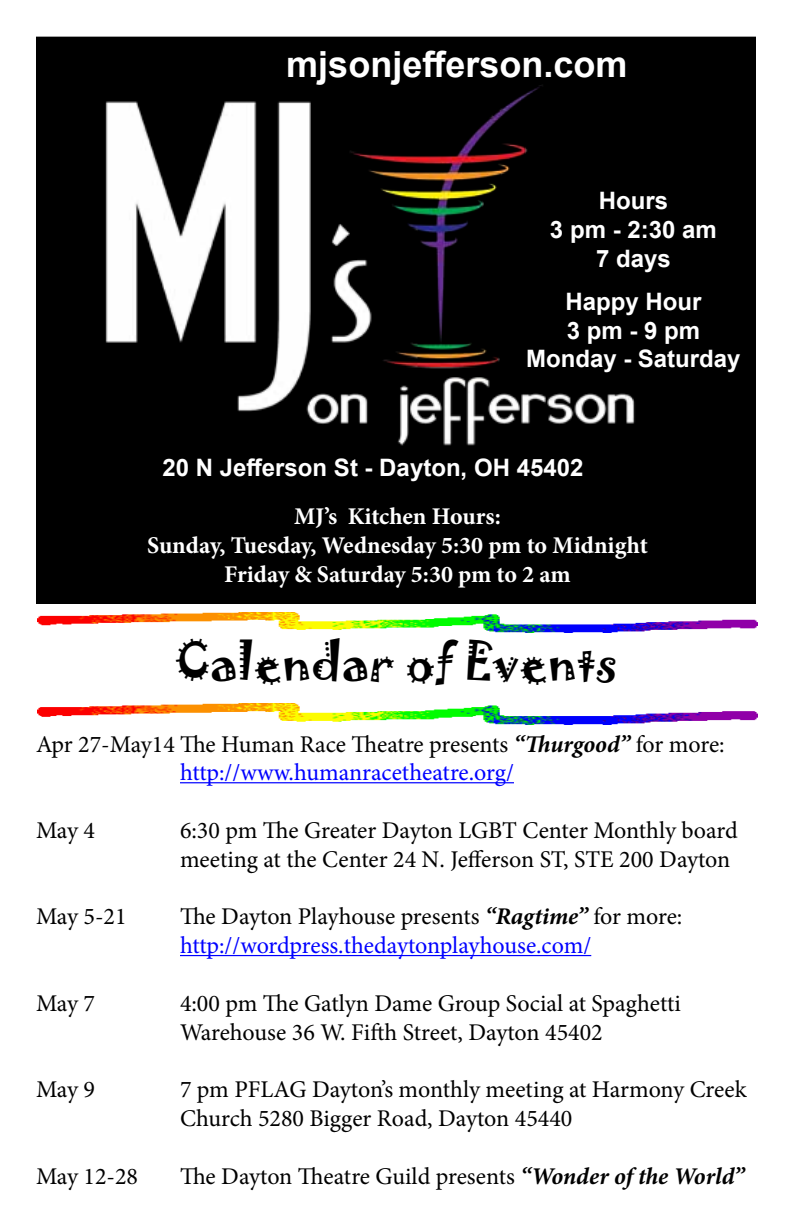
<style>
.page{position:relative;width:792px;height:1224px;background:#fff}
.page>*{position:absolute;margin:0;border:0;box-sizing:border-box;transform-origin:0 0}
.t1{font:48px "Jokerman";color:#000}
.t2{font:700 36px "Arial";color:#fff}
.t3{font:24px/28.8px "Minion Pro";letter-spacing:-.005em;color:#000}
.t4{font:24px/28.8px "Minion Pro";letter-spacing:-.005em;color:#00f}
.t5{font:700 24px/28.8px "Minion Pro";color:#fff;text-align:center}
.t6{font:700 24px/28.8px "Arial";color:#fff;text-align:center}
.s1{font-weight:700;font-style:italic}
.s2{color:#00f}
.s3{color:#000}
.s4{font-weight:700;font-style:italic;color:#000}
</style>
<div class="page">
<hr style="left:180px;top:782px;width:334px;height:1px;background:#00f">
<hr style="left:180px;top:955px;width:411px;height:1px;background:#00f">
<div style="left:37px;top:38px;width:718px;height:565px;background:#000"></div>
<img style="left:84px;top:36px;width:567px;height:410px">
<img style="left:38px;top:612px;width:720px;height:21px">
<img style="left:38px;top:704px;width:720px;height:21px">
<h2 class="t2" style="left:286px;top:39px;width:343px">mjsonjefferson.com</h2>
<p class="t6" style="left:550px;top:186px;width:168px">Hours<br>3 pm - 2:30 am<br>7 days</p>
<p class="t6" style="left:526px;top:287px;width:216px">Happy Hour<br>3 pm - 9 pm<br>Monday - Saturday</p>
<p class="t6" style="left:163px;top:453px;width:422px">20 N Jefferson St - Dayton, OH 45402</p>
<p class="t5" style="left:147px;top:502px;width:502px">MJ’s Kitchen Hours:<br>Sunday, Tuesday, Wednesday 5:30 pm to Midnight<br>Friday &amp; Saturday 5:30 pm to 2 am</p>
<h1 class="t1" style="left:175px;top:626px;width:444px">Calendar of Events</h1>
<p class="t3" style="left:180px;top:730px;width:546px;text-indent:-144px">Apr 27-May14 The Human Race Theatre presents <span class="s1">“Thurgood”</span> for more: <span class="s2">http://www.humanracetheatre.org/</span></p>
<p class="t3" style="left:36px;top:816px;width:61px">May 4</p>
<p class="t3" style="left:180px;top:816px;width:559px">6:30 pm The Greater Dayton LGBT Center Monthly board meeting at the Center 24 N. Jefferson ST, STE 200 Dayton</p>
<p class="t3" style="left:36px;top:902px;width:92px">May 5-21</p>
<p class="t4" style="left:180px;top:902px;width:504px"><span class="s3">The Dayton Playhouse presents</span> <span class="s4">“Ragtime”</span> <span class="s3">for more: </span>http://wordpress.thedaytonplayhouse.com/</p>
<p class="t3" style="left:36px;top:989px;width:61px">May 7</p>
<p class="t3" style="left:180px;top:989px;width:502px">4:00 pm The Gatlyn Dame Group Social at Spaghetti<br>Warehouse 36 W. Fifth Street, Dayton 45402</p>
<p class="t3" style="left:36px;top:1075px;width:61px">May 9</p>
<p class="t3" style="left:180px;top:1075px;width:568px">7 pm PFLAG Dayton’s monthly meeting at Harmony Creek<br>Church 5280 Bigger Road, Dayton 45440</p>
<p class="t3" style="left:36px;top:1162px;width:104px">May 12-28</p>
<p class="t3" style="left:180px;top:1162px;width:566px">The Dayton Theatre Guild presents <span class="s1">“Wonder of the World”</span></p>
</div>
